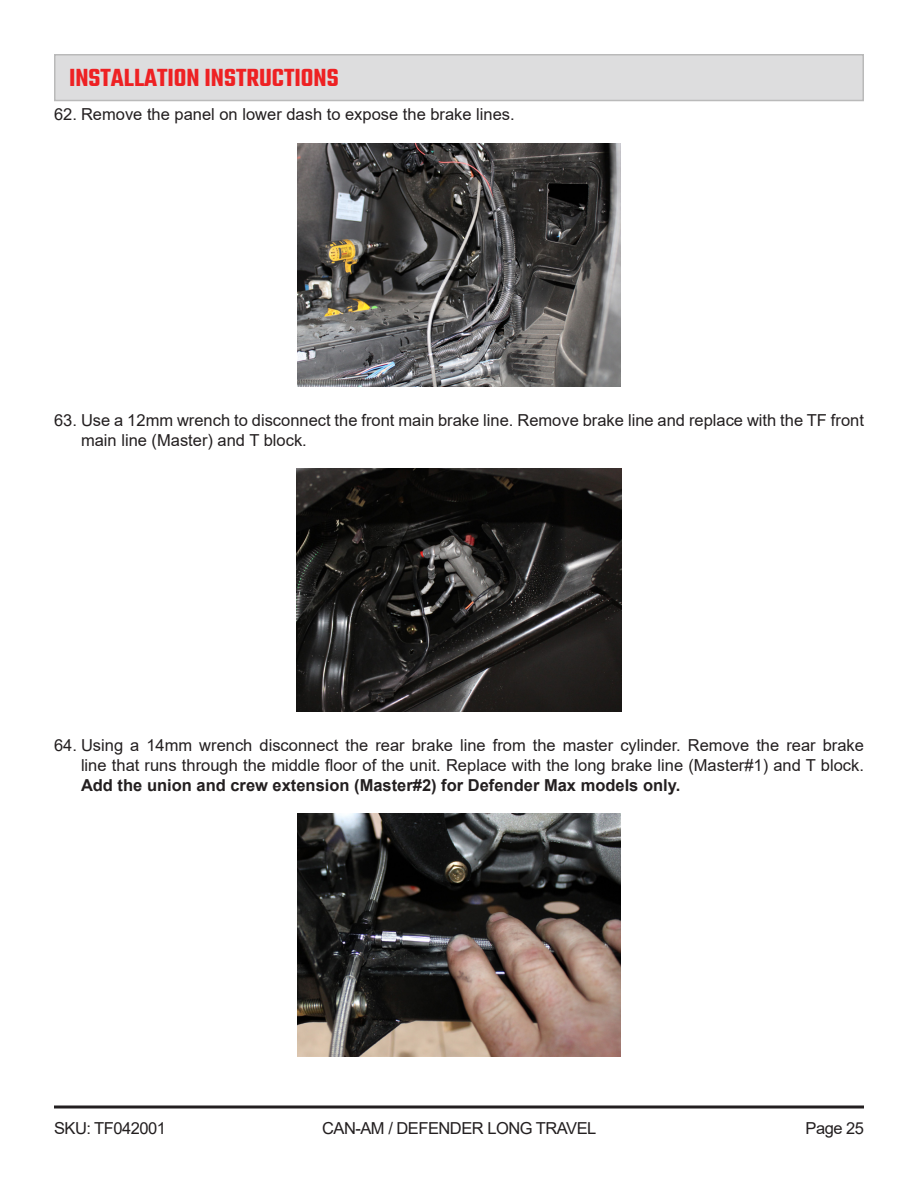
<style>
.page{position:relative;width:918px;height:1188px;background:#fff}
.page>*{position:absolute;margin:0;border:0;box-sizing:border-box;transform-origin:0 0}
.t1{font:600 27px "Teko";color:#ee2123}
.t2{font:16.5px/19.8px "Arial";color:#231f20}
.t3{font:16.5px "Arial";letter-spacing:-.03em;color:#231f20}
.s1{font-weight:700}
</style>
<div class="page">
<div style="left:55px;top:55px;width:808px;height:46px;background:#ddddde"></div>
<div style="left:54px;top:54px;width:810px;height:47px;border:2px solid #bababa"></div>
<hr style="left:54px;top:1106px;width:810px;height:2px;background:#231f20">
<img style="left:297px;top:143px;width:324px;height:243px">
<img style="left:297px;top:469px;width:324px;height:243px">
<img style="left:297px;top:814px;width:324px;height:243px">
<p class="t1" style="left:69px;top:61px;width:271px">INSTALLATION INSTRUCTIONS</p>
<p class="t2" style="left:54px;top:104px;width:462px">62. Remove the panel on lower dash to expose the brake lines.</p>
<p class="t2" style="left:81px;top:410px;width:784px;text-indent:-27px">63. Use a 12mm wrench to disconnect the front main brake line. Remove brake line and replace with the TF front main line (Master) and T block.</p>
<p class="t2" style="left:81px;top:735px;width:785px;text-align:justify;text-indent:-27px">64. Using a 14mm wrench disconnect the rear brake line from the master cylinder. Remove the rear brake line that runs through the middle floor of the unit. Replace with the long brake line (Master#1) and T block.<br><span class="s1">Add the union and crew extension (Master#2) for Defender Max models only.</span></p>
<p class="t3" style="left:54px;top:1117px;width:114px">SKU: TF042001</p>
<p class="t3" style="left:322px;top:1117px;width:276px">CAN-AM / DEFENDER LONG TRAVEL</p>
<p class="t2" style="left:805px;top:1118px;width:60px">Page 25</p>
</div>
